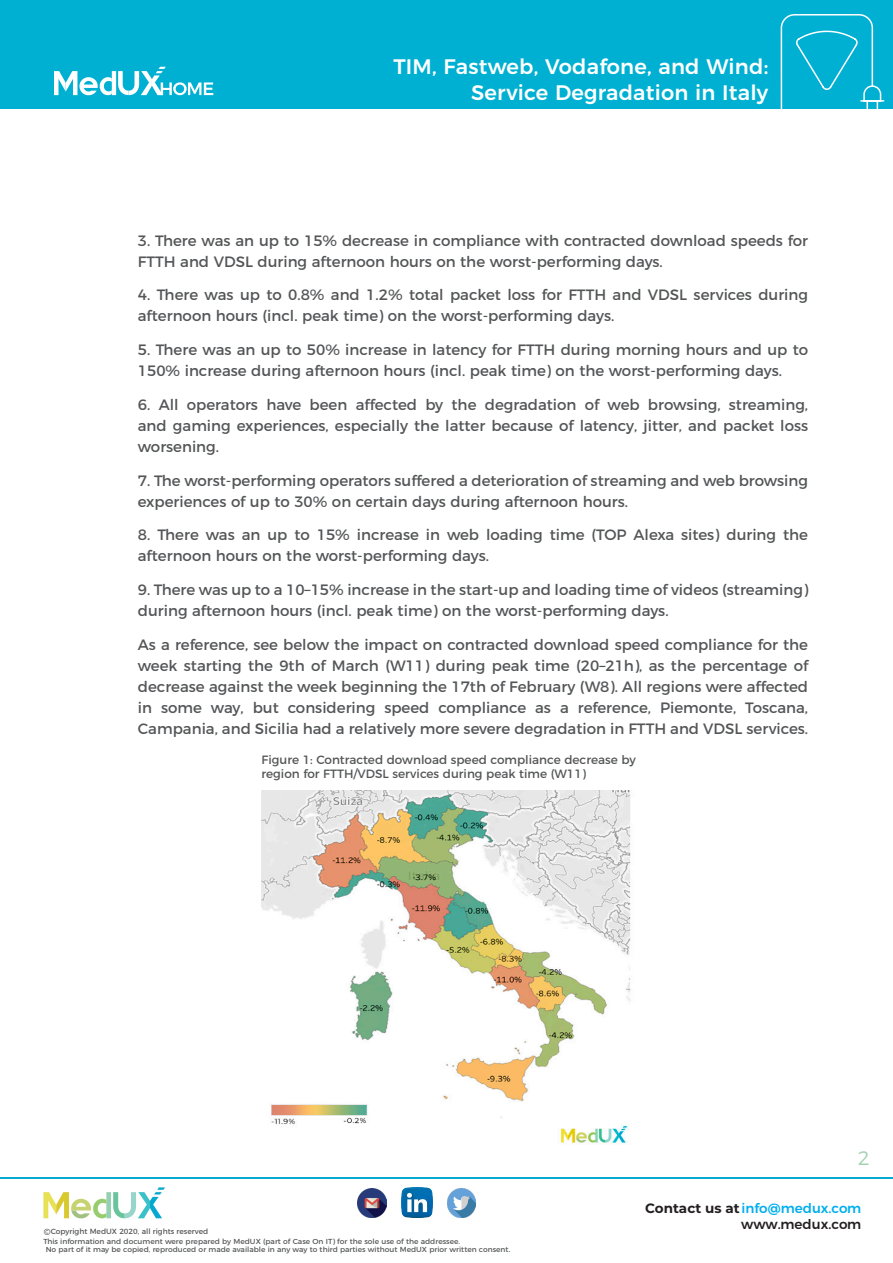
<style>
.page{position:relative;width:893px;height:1263px;background:#fff}
.page>*{position:absolute;margin:0;border:0;box-sizing:border-box;transform-origin:0 0}
.t1{font:500 21px/25.5px "Montserrat";letter-spacing:.01em;color:#fff;text-align:right}
.t2{font:300 19.5px "Montserrat";color:#a3d1b3}
.Estilo_de_párrafo_1{font:15px/21px "Montserrat";color:#545557}
.t3{font:500 13.5px/16.2px "Montserrat";color:#00aeef;text-align:right}
.t4{font:12px/14.4px "Montserrat";color:#545557}
.t5{font:300 9px "Montserrat";color:#231f20}
.t6{font:7.5px "Montserrat";color:#545557}
.t7{font:7.2px/7.5px "Montserrat";color:#545557}
.s1{font-weight:700;color:#231f20}
.s2{color:#231f20}
</style>
<div class="page">
<div style="left:0;top:0;width:893px;height:108px;background:#00b0d2"></div>
<svg style="left:780px;top:14px;width:105px;height:95px"></svg>
<hr style="left:112px;top:71px;width:4px;height:24px;background:#fff">
<svg style="left:54px;top:71px;width:58px;height:24px"></svg>
<svg style="left:118px;top:67px;width:95px;height:28px"></svg>
<hr style="left:0;top:1177px;width:893px;height:1px;background:#05a8ce">
<div style="left:106px;top:1192px;width:5px;height:26px;background:#94d1b2"></div>
<svg style="left:43px;top:1192px;width:63px;height:26px"></svg>
<svg style="left:113px;top:1187px;width:52px;height:31px"></svg>
<img style="left:358px;top:1188px;width:28px;height:29px">
<img style="left:447px;top:1188px;width:29px;height:29px">
<img style="left:261px;top:791px;width:370px;height:353px">
<img style="left:402px;top:1187px;width:30px;height:31px">
<h1 class="t1" style="left:393px;top:52px;width:376px">TIM, Fastweb, Vodafone, and Wind:<br>Service Degradation in Italy</h1>
<p class="Estilo_de_párrafo_1" style="left:138px;top:229px;width:672px">3. There was an up to 15% decrease in compliance with contracted download speeds for<br>FTTH and VDSL during afternoon hours on the worst-performing days.</p>
<p class="Estilo_de_párrafo_1" style="left:138px;top:283px;width:672px">4. There was up to 0.8% and 1.2% total packet loss for FTTH and VDSL services during afternoon hours (incl. peak time) on the worst-performing days.</p>
<p class="Estilo_de_párrafo_1" style="left:138px;top:338px;width:672px">5. There was an up to 50% increase in latency for FTTH during morning hours and up to<br>150% increase during afternoon hours (incl. peak time) on the worst-performing days.</p>
<p class="Estilo_de_párrafo_1" style="left:138px;top:393px;width:672px;text-align:justify">6. All operators have been affected by the degradation of web browsing, streaming, and gaming experiences, especially the latter because of latency, jitter, and packet loss worsening.</p>
<p class="Estilo_de_párrafo_1" style="left:138px;top:469px;width:672px">7. The worst-performing operators suffered a deterioration of streaming and web browsing experiences of up to 30% on certain days during afternoon hours.</p>
<p class="Estilo_de_párrafo_1" style="left:138px;top:523px;width:672px">8. There was an up to 15% increase in web loading time (TOP Alexa sites) during the afternoon hours on the worst-performing days.</p>
<p class="Estilo_de_párrafo_1" style="left:138px;top:578px;width:672px">9. There was up to a 10–15% increase in the start-up and loading time of videos (streaming) during afternoon hours (incl. peak time) on the worst-performing days.</p>
<p class="Estilo_de_párrafo_1" style="left:138px;top:633px;width:672px;text-align:justify">As a reference, see below the impact on contracted download speed compliance for the week starting the 9th of March (W11) during peak time (20–21h), as the percentage of decrease against the week beginning the 17th of February (W8). All regions were affected in some way, but considering speed compliance as a reference, Piemonte, Toscana, Campania, and Sicilia had a relatively more severe degradation in FTTH and VDSL services.</p>
<p class="t4" style="left:261px;top:751px;width:376px">Figure 1: Contracted download speed compliance decrease by region for FTTH/VDSL services during peak time (W11)</p>
<h2 class="t2" style="left:858px;top:1143px;width:14px">2</h2>
<p class="t6" style="left:51px;top:1225px;width:159px">Copyright MedUX 2020, all rights reserved</p>
<p class="t5" style="left:44px;top:1225px;width:8px">©</p>
<p class="t7" style="left:46px;top:1237px;width:466px;text-indent:-2px">This information and document were prepared by MedUX (part of Case On IT) for the sole use of the addressee.<br>No part of it may be copied, reproduced or made available in any way to third parties without MedUX prior written consent.</p>
<p class="t3" style="left:645px;top:1198px;width:218px"><span class="s1">Contact us at</span>info@medux.com <span class="s2">www.medux.com</span></p>
</div>
